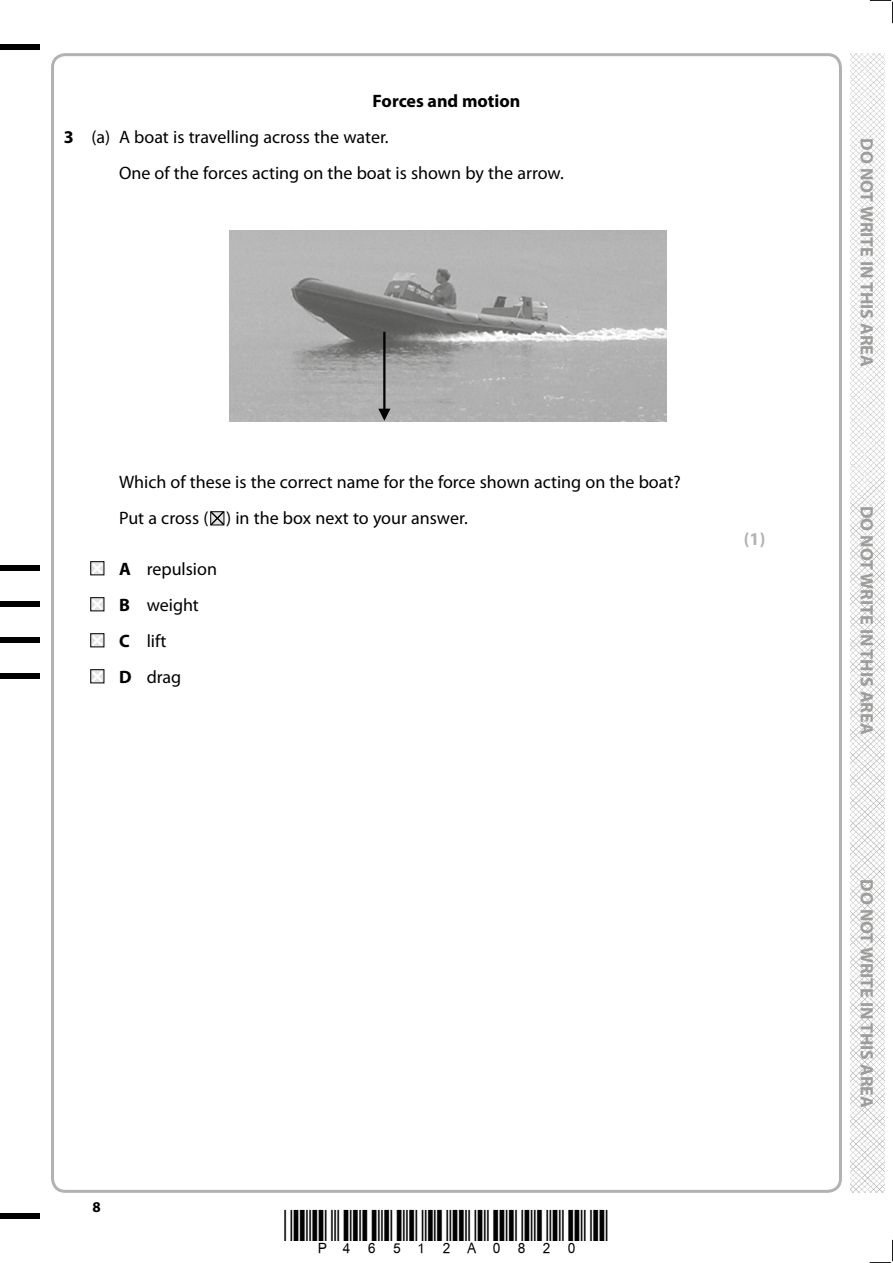
<style>
.page{position:relative;width:893px;height:1263px;background:#fff}
.page>*{position:absolute;margin:0;border:0;box-sizing:border-box;transform-origin:0 0}
.t1{font:18px/36px "Myriad Pro";color:#000}
.t2{font:700 18px "Myriad Pro";color:#9d9d9c}
.t3{font:700 18px "Myriad Pro";color:#b3b2b2}
.t4{font:700 15px "Myriad Pro";color:#000}
.s1{font-weight:700}
</style>
<div class="page">
<div style="left:0;top:44px;width:40px;height:5px;background:#000"></div>
<div style="left:0;top:1214px;width:40px;height:5px;background:#000"></div>
<svg style="left:870px;top:0;width:23px;height:23px"></svg>
<svg style="left:870px;top:1240px;width:23px;height:23px"></svg>
<img style="left:850px;top:53px;width:34px;height:1140px">
<svg style="left:210px;top:511px;width:15px;height:15px"></svg>
<svg style="left:90px;top:561px;width:15px;height:15px"></svg>
<svg style="left:90px;top:597px;width:15px;height:15px"></svg>
<svg style="left:90px;top:633px;width:15px;height:15px"></svg>
<svg style="left:90px;top:669px;width:15px;height:15px"></svg>
<div style="left:0;top:565px;width:40px;height:6px;background:#000"></div>
<div style="left:0;top:601px;width:40px;height:6px;background:#000"></div>
<div style="left:0;top:637px;width:40px;height:6px;background:#000"></div>
<div style="left:0;top:673px;width:40px;height:6px;background:#000"></div>
<img style="left:229px;top:231px;width:438px;height:190px">
<hr style="left:383px;top:332px;width:2px;height:86px;background:#000">
<svg style="left:377px;top:407px;width:15px;height:15px"></svg>
<p class="t1" style="left:64px;top:83px;width:458px;text-indent:309px"><span class="s1">Forces and motion<br>3</span> (a) A boat is travelling across the water.</p>
<p class="t1" style="left:119px;top:155px;width:446px">One of the forces acting on the boat is shown by the arrow.</p>
<p class="t1" style="left:119px;top:464px;width:563px">Which of these is the correct name for the force shown acting on the boat?<br>Put a cross ( ) in the box next to your answer.</p>
<p class="t1" style="left:119px;top:551px;width:99px"><span class="s1">A</span> repulsion<br><span class="s1">B</span> weight<br><span class="s1">C</span> lift<br><span class="s1">D</span> drag</p>
<p class="t3" style="left:744px;top:527px;width:23px">(1)</p>
<p class="t4" style="left:92px;top:1197px;width:10px">8</p>
<p class="t2" style="left:878px;top:138px;width:230px;rotate:90deg">DO NOT WRITE IN THIS AREA</p>
<p class="t2" style="left:878px;top:506px;width:230px;rotate:90deg">DO NOT WRITE IN THIS AREA</p>
<p class="t2" style="left:878px;top:879px;width:230px;rotate:90deg">DO NOT WRITE IN THIS AREA</p>
</div>
